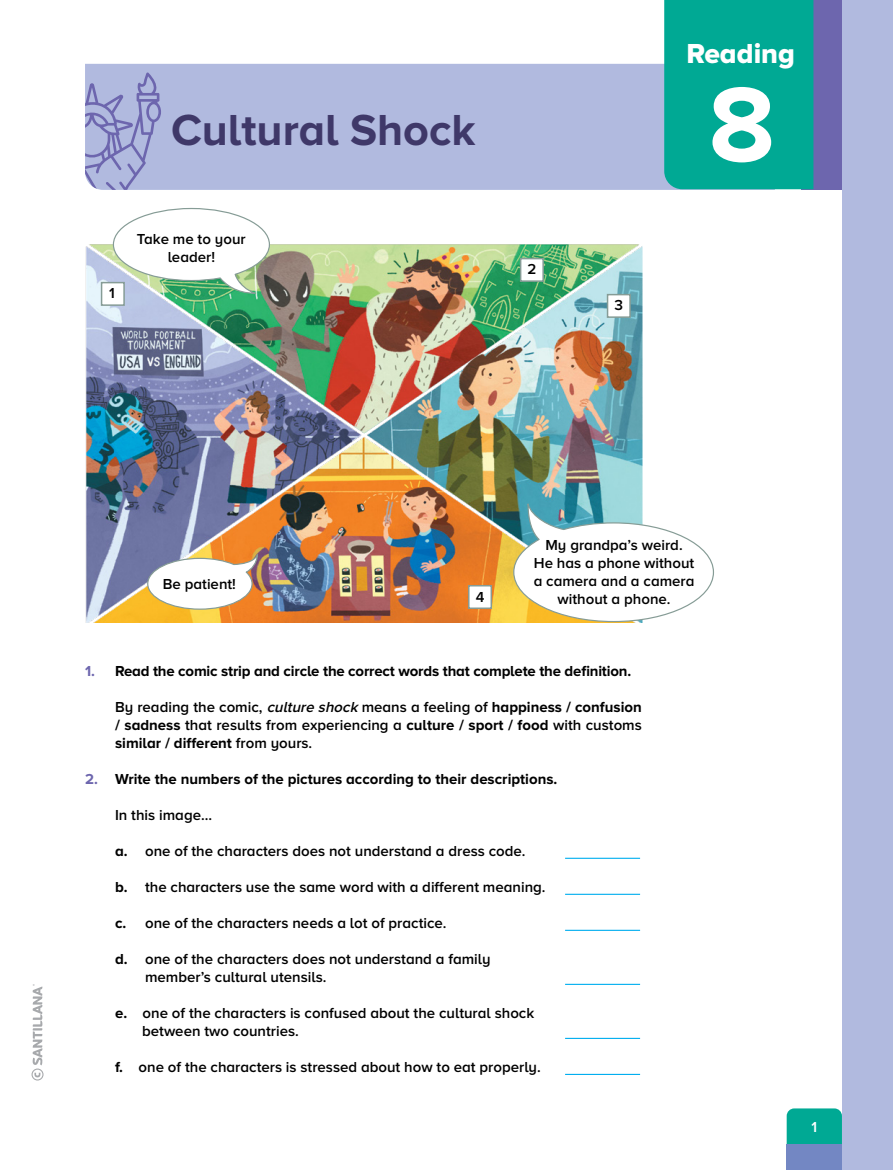
<style>
.page{position:relative;width:893px;height:1170px;background:#fff}
.page>*{position:absolute;margin:0;border:0;box-sizing:border-box;transform-origin:0 0}
.t1{font:700 109.5px "Proxima Nova A";color:#fff}
.t2{font:700 45px "Proxima Nova A";color:#3f3869}
.t3{font:28.5px "Proxima Nova A Extrabld";color:#fff}
.t4{font:600 15px/18px "Proxima Nova A";color:#000}
.t5{font:700 15px "Proxima Nova A";letter-spacing:-.01em;color:#000}
.t6{font:600 15px "Proxima Nova A";color:#fff}
.s1{color:#6d66ae}
.s2{font-style:italic}
.s3{font-weight:700}
</style>
<div class="page">
<div style="left:787px;top:1108px;width:55px;height:36px;background:#00a994"></div>
<div style="left:787px;top:1144px;width:55px;height:25px;background:#7387c3"></div>
<div style="left:85px;top:64px;width:690px;height:126px;background:#b1badf"></div>
<svg style="left:85px;top:72px;width:76px;height:118px;background:#a2a7d4"></svg>
<div style="left:801px;top:0;width:41px;height:189px;background:#6d66ae"></div>
<div style="left:664px;top:0;width:149px;height:189px;background:#00a994"></div>
<div style="left:842px;top:0;width:51px;height:1169px;background:#b1badf"></div>
<img style="left:85px;top:244px;width:557px;height:378px">
<hr style="left:565px;top:857px;width:75px;height:1px;background:#00aeef">
<hr style="left:565px;top:893px;width:75px;height:1px;background:#00aeef">
<hr style="left:565px;top:929px;width:75px;height:1px;background:#00aeef">
<hr style="left:565px;top:983px;width:75px;height:1px;background:#00aeef">
<hr style="left:565px;top:1037px;width:75px;height:1px;background:#00aeef">
<hr style="left:565px;top:1073px;width:75px;height:1px;background:#00aeef">
<svg style="left:112px;top:207px;width:159px;height:87px"></svg>
<svg style="left:513px;top:494px;width:201px;height:128px"></svg>
<svg style="left:147px;top:548px;width:112px;height:62px"></svg>
<div style="left:101px;top:282px;width:24px;height:24px;background:#fff;border:2px solid #869c96"></div>
<div style="left:520px;top:258px;width:24px;height:24px;background:#fff;border:2px solid #869c96"></div>
<div style="left:607px;top:294px;width:24px;height:24px;background:#fff;border:2px solid #869c96"></div>
<div style="left:468px;top:585px;width:24px;height:24px;background:#fff;border:2px solid #869c96"></div>
<svg style="left:32px;top:984px;width:12px;height:96px"></svg>
<h2 class="t2" style="left:171px;top:104px;width:306px">Cultural Shock</h2>
<p class="t4" style="left:109px;top:284px;width:7px">1</p>
<p class="t4" style="left:137px;top:230px;width:110px;text-align:center">Take me to your leader!</p>
<p class="t4" style="left:527px;top:259px;width:10px">2</p>
<p class="t4" style="left:614px;top:295px;width:10px">3</p>
<h3 class="t3" style="left:686px;top:37px;width:110px">Reading</h3>
<h1 class="t1" style="left:709px;top:62px;width:68px">8</h1>
<p class="t4" style="left:163px;top:574px;width:75px">Be patient!</p>
<p class="t4" style="left:476px;top:587px;width:10px">4</p>
<p class="t4" style="left:534px;top:536px;width:162px;text-align:center">My grandpa’s weird.<br>He has a phone without a camera and a camera without a phone.</p>
<p class="t5" style="left:85px;top:662px;width:548px"><span class="s1">1.</span> Read the comic strip and circle the correct words that complete the definition.</p>
<p class="t4" style="left:115px;top:698px;width:528px;text-align:justify">By reading the comic, <span class="s2">culture shock</span> means a feeling of <span class="s3">happiness / confusion / sadness</span> that results from experiencing a <span class="s3">culture / sport / food</span> with customs <span class="s3">similar / different</span> from yours.</p>
<p class="t5" style="left:85px;top:770px;width:474px"><span class="s1">2.</span> Write the numbers of the pictures according to their descriptions.</p>
<p class="t4" style="left:115px;top:806px;width:99px">In this image…</p>
<p class="t4" style="left:115px;top:842px;width:412px"><span class="s3">a.</span> one of the characters does not understand a dress code.</p>
<p class="t4" style="left:115px;top:878px;width:432px"><span class="s3">b.</span> the characters use the same word with a different meaning.</p>
<p class="t4" style="left:115px;top:914px;width:333px"><span class="s3">c.</span> one of the characters needs a lot of practice.</p>
<p class="t4" style="left:145px;top:950px;width:347px;text-indent:-30px"><span class="s3">d.</span> one of the characters does not understand a family member’s cultural utensils.</p>
<p class="t4" style="left:142px;top:1004px;width:394px;text-indent:-27px"><span class="s3">e.</span> one of the characters is confused about the cultural shock between two countries.</p>
<p class="t4" style="left:115px;top:1058px;width:427px"><span class="s3">f.</span> one of the characters is stressed about how to eat properly.</p>
<p class="t6" style="left:811px;top:1118px;width:7px">1</p>
</div>
